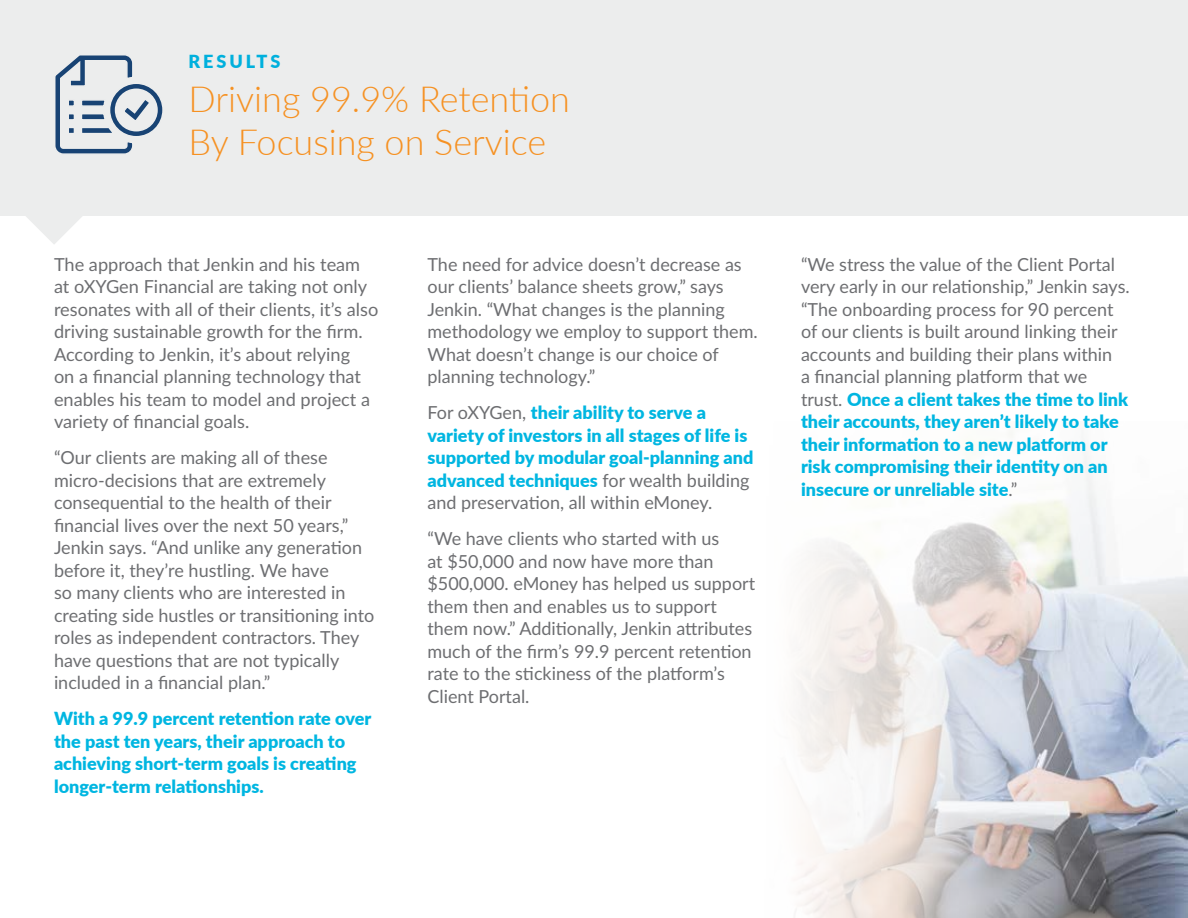
<style>
.page{position:relative;width:1188px;height:918px;background:#fff}
.page>*{position:absolute;margin:0;border:0;box-sizing:border-box;transform-origin:0 0}
.t1{font:300 36px/43.2px "Lato";color:#f69122}
.t2{font:18px/22.5px "Lato";color:#6d6e71}
.t3{font:900 18px/22.5px "Lato";color:#00b6e1}
.t4{font:900 18px "Lato";letter-spacing:.16em;color:#00b0dd}
.s1{font-weight:400;color:#6d6e71}
.s2{font-weight:900;color:#00b6e1}
</style>
<div class="page">
<div style="left:0;top:0;width:1188px;height:216px;background:#eceded"></div>
<svg style="left:26px;top:216px;width:56px;height:28px"></svg>
<img style="left:793px;top:434px;width:395px;height:484px">
<svg style="left:55px;top:55px;width:108px;height:99px"></svg>
<p class="t4" style="left:189px;top:48px;width:93px">RESULTS</p>
<h1 class="t1" style="left:189px;top:76px;width:383px">Driving 99.9% Retention<br>By Focusing on Service</h1>
<p class="t2" style="left:54px;top:252px;width:326px">The approach that Jenkin and his team at oXYGen Financial are taking not only resonates with all of their clients, it’s also driving sustainable growth for the firm.<br>According to Jenkin, it’s about relying<br>on a financial planning technology that enables his team to model and project a variety of financial goals.</p>
<p class="t2" style="left:54px;top:446px;width:322px">“Our clients are making all of these micro-decisions that are extremely consequential to the health of their financial lives over the next 50 years,” Jenkin says. “And unlike any generation before it, they’re hustling. We have<br>so many clients who are interested in creating side hustles or transitioning into roles as independent contractors. They have questions that are not typically included in a financial plan.”</p>
<p class="t3" style="left:54px;top:707px;width:319px">With a 99.9 percent retention rate over the past ten years, their approach to achieving short-term goals is creating longer-term relationships.</p>
<p class="t2" style="left:428px;top:252px;width:332px">The need for advice doesn’t decrease as our clients’ balance sheets grow,” says Jenkin. “What changes is the planning methodology we employ to support them.<br>What doesn’t change is our choice of planning technology.”</p>
<p class="t3" style="left:428px;top:401px;width:328px"><span class="s1">For oXYGen,</span> their ability to serve a variety of investors in all stages of life is supported by modular goal-planning and advanced techniques <span class="s1">for wealth building and preservation, all within eMoney.</span></p>
<p class="t2" style="left:428px;top:527px;width:329px">“We have clients who started with us<br>at $50,000 and now have more than $500,000. eMoney has helped us support them then and enables us to support them now.” Additionally, Jenkin attributes much of the firm’s 99.9 percent retention rate to the stickiness of the platform’s Client Portal.</p>
<p class="t2" style="left:801px;top:252px;width:330px">“We stress the value of the Client Portal very early in our relationship,” Jenkin says. “The onboarding process for 90 percent of our clients is built around linking their accounts and building their plans within<br>a financial planning platform that we trust. <span class="s2">Once a client takes the time to link their accounts, they aren’t likely to take their information to a new platform or risk compromising their identity on an insecure or unreliable site</span>.”</p>
</div>
